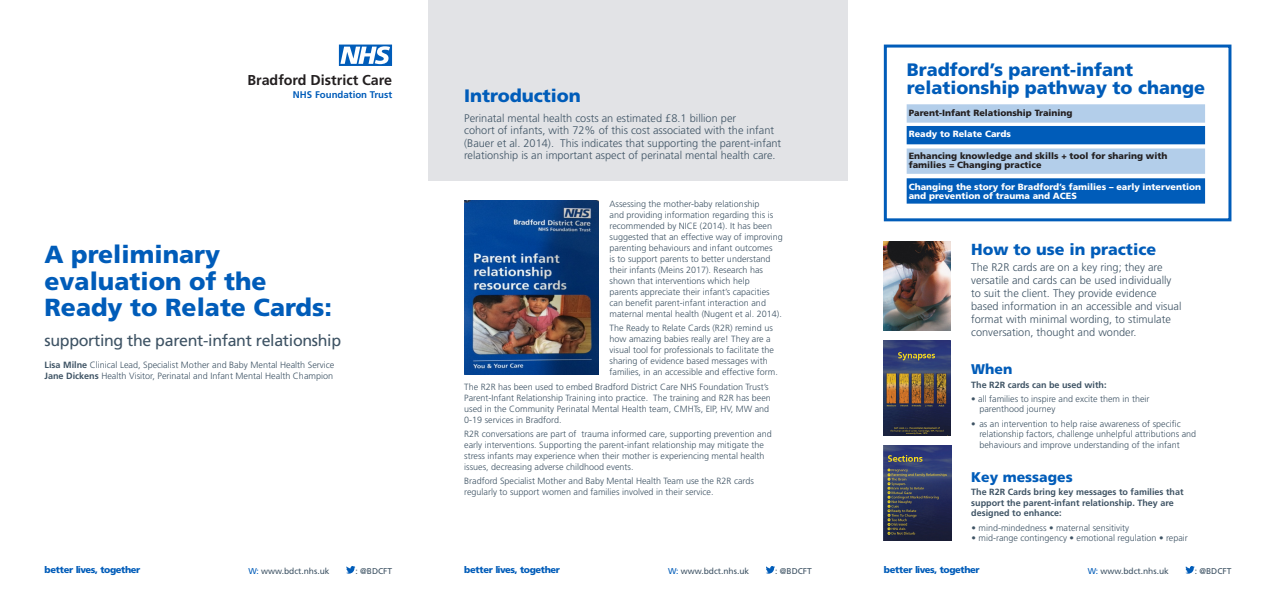
<style>
.page{position:relative;width:1276px;height:613px;background:#fff}
.page>*{position:absolute;margin:0;border:0;box-sizing:border-box;transform-origin:0 0}
.t1{font:900 24.7px/26.6px "Frutiger LT Std";color:#005cb9}
.t2{font:900 18px/18.1px "Frutiger LT Std";color:#005cb9}
.t3{font:16px "Frutiger LT Std";letter-spacing:-.02em;color:#3e5364}
.t4{font:900 16px "Frutiger LT Std";color:#005cb9}
.t5{font:700 14.3px "Frutiger LT Std";color:#231f20}
.t6{font:900 14px "Frutiger LT Std";color:#005cb9}
.t7{font:300 11px/12.9px "Frutiger LT Std";color:#3e5364}
.t8{font:700 9.7px "Frutiger LT Std";color:#005cb9}
.t9{font:900 9.3px "Frutiger LT Std";letter-spacing:-.04em;color:#005cb9}
.t10{font:300 9.1px "Frutiger LT Std";color:#3e5364}
.t11{font:300 9px/11px "Frutiger LT Std";color:#3e5364}
.t12{font:700 9px/10.6px "Frutiger LT Std";color:#3e5364}
.t13{font:900 9px/9.2px "Frutiger LT Std";color:#231f20}
.t14{font:900 9px/9.2px "Frutiger LT Std";color:#fff}
.t15{font:8.4px "Frutiger LT Std";color:#3e5364}
.s1{font-weight:700}
.s2{color:#005cb9}
</style>
<div class="page">
<svg style="left:339px;top:45px;width:53px;height:21px"></svg>
<svg style="left:346px;top:566px;width:9px;height:7px"></svg>
<svg style="left:766px;top:566px;width:9px;height:7px"></svg>
<svg style="left:1185px;top:566px;width:9px;height:7px"></svg>
<div style="left:428px;top:0;width:420px;height:180px;background:#e2e3e6"></div>
<img style="left:464px;top:201px;width:134px;height:174px">
<div style="left:884px;top:45px;width:347px;height:176px;border:3px solid #005cb9"></div>
<div style="left:906px;top:104px;width:299px;height:19px;background:#b3ceea"></div>
<div style="left:906px;top:126px;width:299px;height:18px;background:#005cb9"></div>
<div style="left:906px;top:148px;width:299px;height:26px;background:#b3ceea"></div>
<div style="left:906px;top:178px;width:299px;height:25px;background:#005cb9"></div>
<img style="left:884px;top:340px;width:66px;height:95px">
<img style="left:884px;top:445px;width:67px;height:95px">
<img style="left:884px;top:242px;width:66px;height:89px">
<p class="t5" style="left:247px;top:71px;width:146px">Bradford District Care</p>
<p class="t8" style="left:293px;top:88px;width:101px">NHS Foundation Trust</p>
<p class="t1" style="left:45px;top:241px;width:289px">A preliminary evaluation of the<br>Ready to Relate Cards:</p>
<p class="t3" style="left:45px;top:331px;width:298px">supporting the parent-infant relationship</p>
<p class="t10" style="left:45px;top:359px;width:291px"><span class="s1">Lisa Milne</span> Clinical Lead, Specialist Mother and Baby Mental Health Service</p>
<p class="t10" style="left:45px;top:370px;width:290px"><span class="s1">Jane Dickens</span> Health Visitor, Perinatal and Infant Mental Health Champion</p>
<p class="t2" style="left:464px;top:86px;width:118px">Introduction</p>
<p class="t7" style="left:464px;top:112px;width:319px;line-height:12.3px">Perinatal mental health costs an estimated £8.1 billion per<br>cohort of infants, with 72% of this cost associated with the infant (Bauer et al. 2014). This indicates that supporting the parent-infant relationship is an important aspect of perinatal mental health care.</p>
<p class="t11" style="left:609px;top:198px;width:175px">Assessing the mother-baby relationship<br>and providing information regarding this is recommended by NICE (2014). It has been suggested that an effective way of improving parenting behaviours and infant outcomes<br>is to support parents to better understand their infants (Meins 2017). Research has shown that interventions which help<br>parents appreciate their infant’s capacities can benefit parent-infant interaction and maternal mental health (Nugent et al. 2014).</p>
<p class="t11" style="left:609px;top:322px;width:170px">The Ready to Relate Cards (R2R) remind us how amazing babies really are! They are a visual tool for professionals to facilitate the sharing of evidence based messages with families, in an accessible and effective form.</p>
<p class="t11" style="left:464px;top:381px;width:308px">The R2R has been used to embed Bradford District Care NHS Foundation Trust’s Parent-Infant Relationship Training into practice. The training and R2R has been used in the Community Perinatal Mental Health team, CMHTs, EIP, HV, MW and 0-19 services in Bradford.</p>
<p class="t11" style="left:464px;top:428px;width:309px">R2R conversations are part of trauma informed care, supporting prevention and early interventions. Supporting the parent-infant relationship may mitigate the stress infants may experience when their mother is experiencing mental health issues, decreasing adverse childhood events.</p>
<p class="t11" style="left:464px;top:475px;width:291px">Bradford Specialist Mother and Baby Mental Health Team use the R2R cards regularly to support women and families involved in their service.</p>
<p class="t2" style="left:906px;top:60px;width:300px">Bradford’s parent-infant relationship pathway to change</p>
<p class="t13" style="left:908px;top:108px;width:165px">Parent-Infant Relationship Training</p>
<p class="t14" style="left:908px;top:129px;width:104px">Ready to Relate Cards</p>
<p class="t13" style="left:908px;top:151px;width:260px">Enhancing knowledge and skills + tool for sharing with families = Changing practice</p>
<p class="t14" style="left:908px;top:182px;width:294px">Changing the story for Bradford’s families – early intervention and prevention of trauma and ACES</p>
<p class="t4" style="left:971px;top:239px;width:186px">How to use in practice</p>
<p class="t7" style="left:971px;top:260px;width:212px">The R2R cards are on a key ring; they are versatile and cards can be used individually to suit the client. They provide evidence based information in an accessible and visual format with minimal wording, to stimulate conversation, thought and wonder.</p>
<p class="t6" style="left:971px;top:360px;width:43px">When</p>
<p class="t12" style="left:971px;top:379px;width:137px">The R2R cards can be used with:</p>
<p class="t11" style="left:979px;top:393px;width:172px;line-height:10.6px;text-indent:-8px">• all families to inspire and excite them in their parenthood journey</p>
<p class="t11" style="left:979px;top:418px;width:218px;line-height:10.6px;text-indent:-8px">• as an intervention to help raise awareness of specific relationship factors, challenge unhelpful attributions and behaviours and improve understanding of the infant</p>
<p class="t6" style="left:971px;top:468px;width:103px">Key messages</p>
<p class="t12" style="left:971px;top:486px;width:214px">The R2R Cards bring key messages to families that support the parent-infant relationship. They are designed to enhance:</p>
<p class="t11" style="left:971px;top:521px;width:159px">• mind-mindedness • maternal sensitivity</p>
<p class="t11" style="left:971px;top:532px;width:218px">• mid-range contingency • emotional regulation • repair</p>
<p class="t9" style="left:45px;top:563px;width:97px">better lives, together</p>
<p class="t15" style="left:248px;top:565px;width:83px"><span class="s2">W:</span> www.bdct.nhs.uk</p>
<p class="t15" style="left:355px;top:565px;width:38px">: @BDCFT</p>
<p class="t9" style="left:464px;top:563px;width:97px">better lives, together</p>
<p class="t15" style="left:668px;top:565px;width:83px"><span class="s2">W:</span> www.bdct.nhs.uk</p>
<p class="t15" style="left:775px;top:565px;width:38px">: @BDCFT</p>
<p class="t9" style="left:884px;top:563px;width:97px">better lives, together</p>
<p class="t15" style="left:1087px;top:565px;width:83px"><span class="s2">W:</span> www.bdct.nhs.uk</p>
<p class="t15" style="left:1194px;top:565px;width:38px">: @BDCFT</p>
</div>
